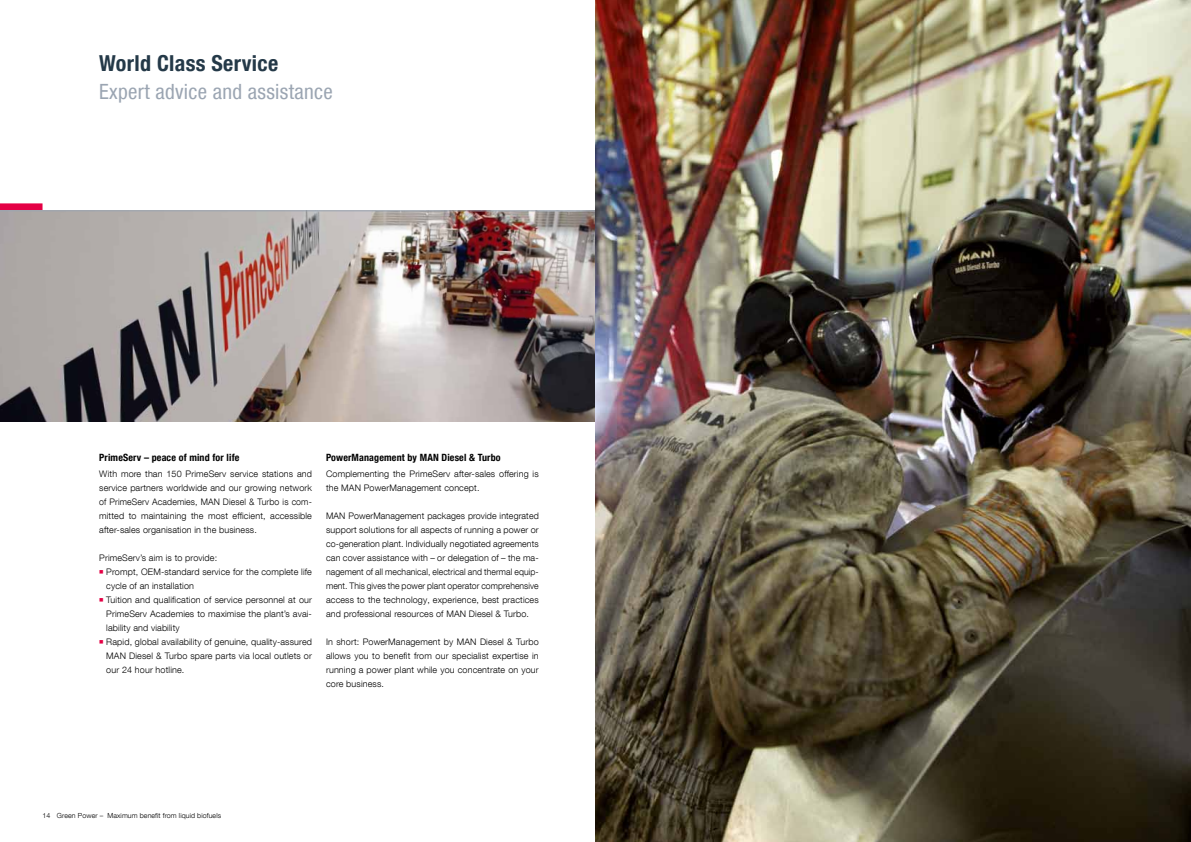
<style>
.page{position:relative;width:1191px;height:842px;background:#fff}
.page>*{position:absolute;margin:0;border:0;box-sizing:border-box;transform-origin:0 0}
.t1{font:22px "MAN Helvetica Neue 77 Bold Cond";letter-spacing:.015em;color:#243948}
.t2{font:21px "MAN Helvetica Neue 57 Cond";letter-spacing:.015em;color:#9ba5b2}
.t3{font:10px "MAN Helvetica Neue 77 Bold Cond";letter-spacing:.015em;color:#000}
.t4{font:300 9px/14px "MAN Helvetica Neue 45";letter-spacing:.015em;color:#000;text-align:justify}
.t5{font:300 7px "MAN Helvetica Neue 45";letter-spacing:.015em;color:#000}
.s1{color:#e40045}
</style>
<div class="page">
<div style="left:0;top:203px;width:43px;height:7px;background:#e40045"></div>
<img style="left:0;top:211px;width:595px;height:210px">
<hr style="left:0;top:210px;width:595px;height:1px;background:#9ba5b2">
<img style="left:595px;top:0;width:596px;height:842px">
<h1 class="t1" style="left:99px;top:50px;width:180px">World Class Service</h1>
<h2 class="t2" style="left:99px;top:79px;width:235px">Expert advice and assistance</h2>
<p class="t3" style="left:99px;top:451px;width:142px">PrimeServ – peace of mind for life</p>
<p class="t4" style="left:99px;top:466px;width:214px">With more than 150 PrimeServ service stations and service partners worldwide and our growing network of PrimeServ Academies, MAN Diesel &amp; Turbo is com&shy;mitted to maintaining the most efficient, accessible after-sales organisation in the business.</p>
<p class="t4" style="left:99px;top:550px;width:119px">PrimeServ’s aim is to provide:</p>
<p class="t4" style="left:106px;top:564px;width:207px;text-indent:-7px"><span class="s1">■</span> Prompt, OEM-standard service for the complete life cycle of an installation</p>
<p class="t4" style="left:106px;top:592px;width:207px;text-indent:-7px"><span class="s1">■</span> Tuition and qualification of service personnel at our PrimeServ Academies to maximise the plant’s avai&shy;lability and viability</p>
<p class="t4" style="left:106px;top:634px;width:207px;text-indent:-7px"><span class="s1">■</span> Rapid, global availability of genuine, quality-assured MAN Diesel &amp; Turbo spare parts via local outlets or our 24 hour hotline.</p>
<p class="t3" style="left:326px;top:451px;width:176px">PowerManagement by MAN Diesel &amp; Turbo</p>
<p class="t4" style="left:326px;top:466px;width:214px">Complementing the PrimeServ after-sales offering is the MAN PowerManagement concept.</p>
<p class="t4" style="left:326px;top:508px;width:214px">MAN PowerManagement packages provide integrated support solutions for all aspects of running a power or co-generation plant. Individually negotiated agreements can cover assistance with – or delegation of – the ma&shy;nagement of all mechanical, electrical and thermal equip&shy;ment. This gives the power plant operator comprehensive access to the technology, experience, best practices and professional resources of MAN Diesel &amp; Turbo.</p>
<p class="t4" style="left:326px;top:634px;width:214px">In short: PowerManagement by MAN Diesel &amp; Turbo allows you to benefit from our specialist expertise in running a power plant while you concentrate on your core business.</p>
<p class="t5" style="left:43px;top:811px;width:180px">14 Green Power – Maximum benefit from liquid biofuels</p>
</div>
